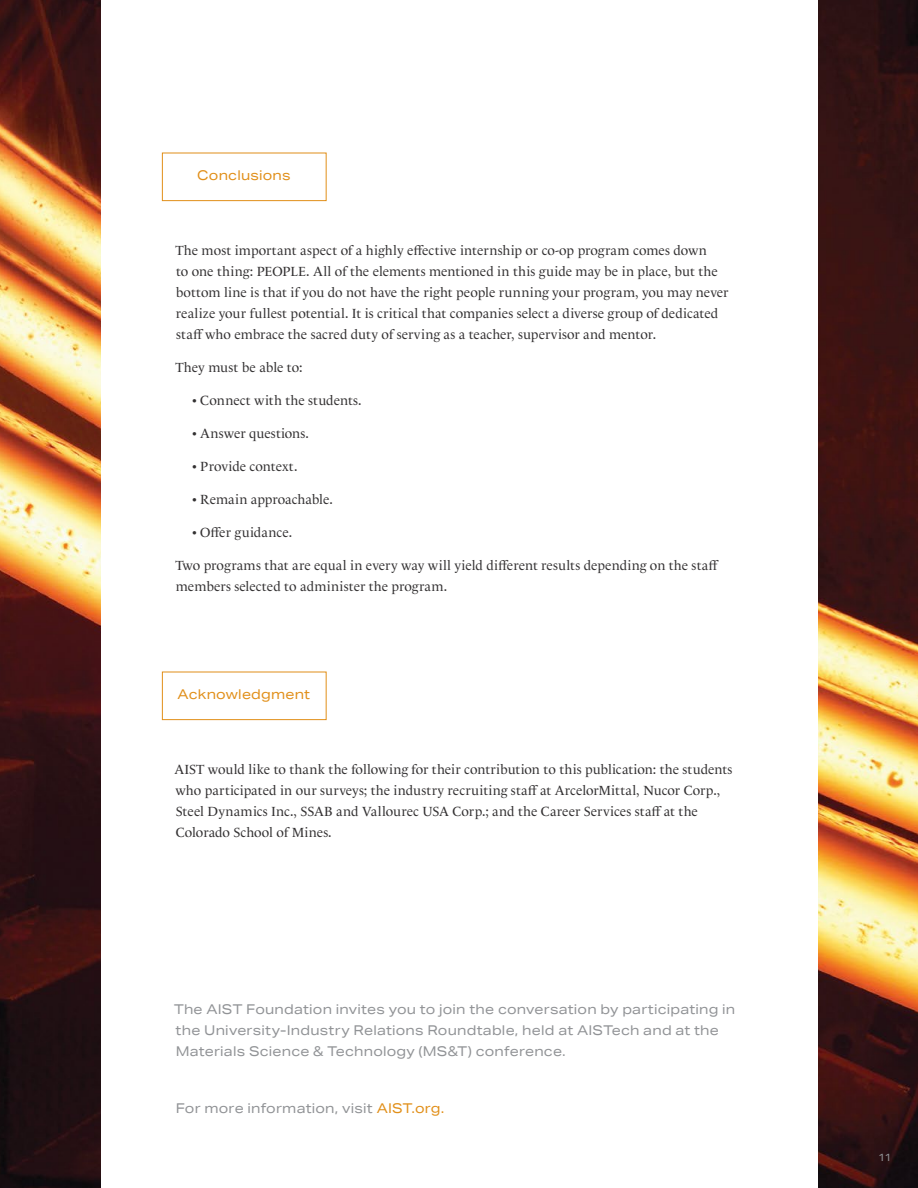
<style>
.page{position:relative;width:918px;height:1188px;background:#fff}
.page>*{position:absolute;margin:0;border:0;box-sizing:border-box;transform-origin:0 0}
.t1{font:13.5px/21px "Le Monde Livre Cla Std";letter-spacing:.005em;color:#333132}
.t2{font:13.5px/21px "Aktiv Grotesk Ex";letter-spacing:.015em;color:#919396}
.t3{font:13.5px "Aktiv Grotesk Ex";letter-spacing:.015em;color:#e18f19}
.t4{font:10.5px "Aktiv Grotesk Ex";color:#919396}
.s1{color:#e18f19}
</style>
<div class="page">
<img style="left:0;top:0;width:918px;height:1188px">
<div style="left:101px;top:0;width:716px;height:1188px;background:#fff"></div>
<div style="left:162px;top:153px;width:165px;height:48px;border:1px solid #e18f19"></div>
<div style="left:162px;top:672px;width:165px;height:48px;border:1px solid #e18f19"></div>
<p class="t3" style="left:197px;top:167px;width:95px">Conclusions</p>
<p class="t1" style="left:175px;top:240px;width:555px">The most important aspect of a highly effective internship or co-op program comes down<br>to one thing: PEOPLE. All of the elements mentioned in this guide may be in place, but the bottom line is that if you do not have the right people running your program, you may never realize your fullest potential. It is critical that companies select a diverse group of dedicated staff who embrace the sacred duty of serving as a teacher, supervisor and mentor.</p>
<p class="t1" style="left:175px;top:357px;width:129px">They must be able to:</p>
<p class="t1" style="left:192px;top:390px;width:171px">• Connect with the students.</p>
<p class="t1" style="left:192px;top:423px;width:118px">• Answer questions.</p>
<p class="t1" style="left:192px;top:456px;width:107px">• Provide context.</p>
<p class="t1" style="left:192px;top:489px;width:142px">• Remain approachable.</p>
<p class="t1" style="left:192px;top:522px;width:102px">• Offer guidance.</p>
<p class="t1" style="left:175px;top:555px;width:545px">Two programs that are equal in every way will yield different results depending on the staff members selected to administer the program.</p>
<p class="t3" style="left:178px;top:686px;width:134px">Acknowledgment</p>
<p class="t1" style="left:174px;top:759px;width:560px">AIST would like to thank the following for their contribution to this publication: the students who participated in our surveys; the industry recruiting staff at ArcelorMittal, Nucor Corp., Steel Dynamics Inc., SSAB and Vallourec USA Corp.; and the Career Services staff at the Colorado School of Mines.</p>
<p class="t2" style="left:174px;top:999px;width:563px">The AIST Foundation invites you to join the conversation by participating in the University-Industry Relations Roundtable, held at AISTech and at the<br>Materials Science &amp; Technology (MS&amp;T) conference.</p>
<p class="t2" style="left:176px;top:1098px;width:270px">For more information, visit <span class="s1">AIST.org.</span></p>
<p class="t4" style="left:878px;top:1151px;width:15px">11</p>
</div>
